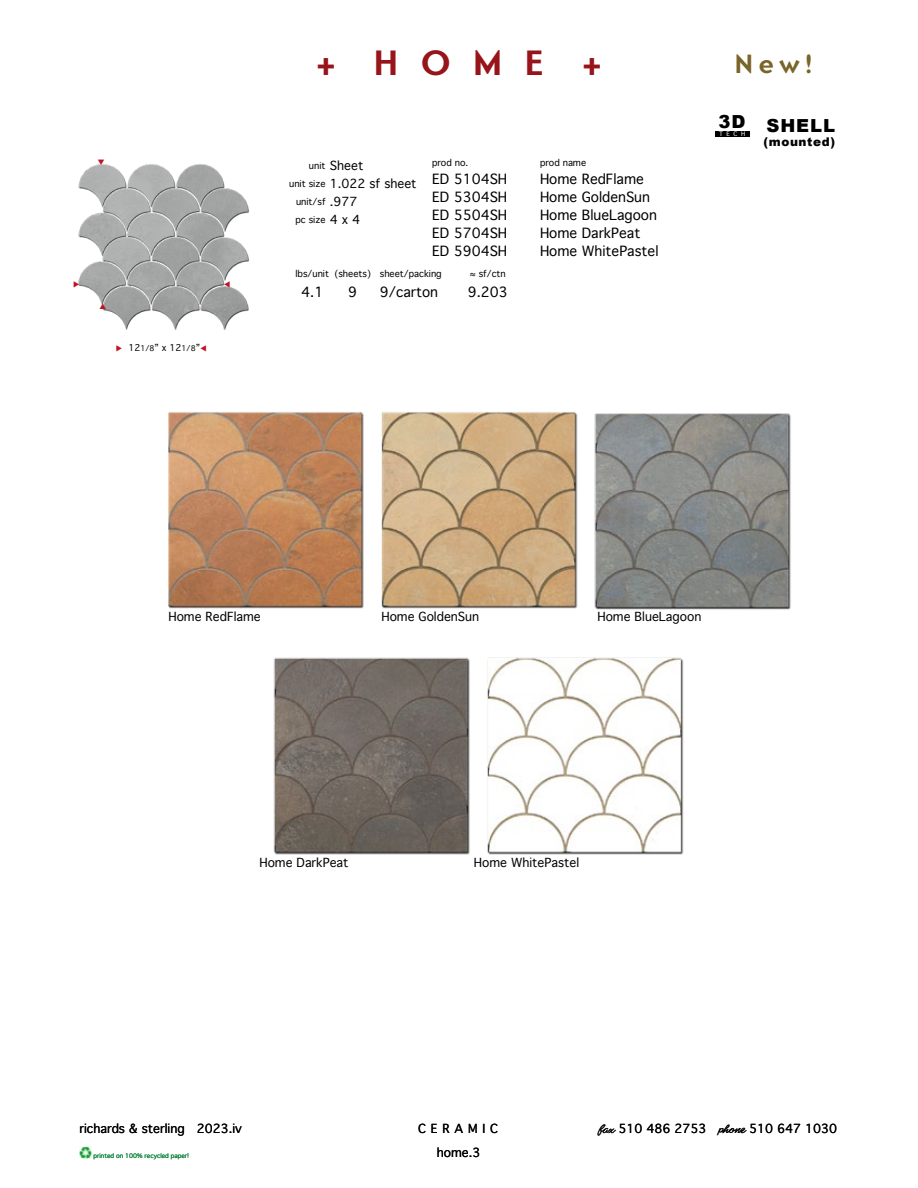
<style>
.page{position:relative;width:918px;height:1188px;background:#fff}
.page>*{position:absolute;margin:0;border:0;box-sizing:border-box;transform-origin:0 0}
.t1{font:700 36px "Ottomat OT";color:#97151a}
.t2{font:700 27px "Ottomat OT";color:#796529}
.t3{font:900 18px "Arial";letter-spacing:.05em;color:#000}
.t4{font:13.5px "Geneva";color:#000}
.t5{font:12px/18px "Geneva";color:#000}
.t6{font:900 12px "Arial";letter-spacing:.05em;color:#000}
.t7{font:12px "Geneva";letter-spacing:.4em;color:#000}
.t8{font:9px/18px "Geneva";color:#000;text-align:right}
.t9{font:6px "Geneva";color:#007e31}
.t10{font:6px "Geneva";color:#fff}
.s1{color:#bf1327}
.s2{font-size:7.5px}
.s3{font-family:"CC Matinee Idol"}
</style>
<div class="page">
<img style="left:168px;top:412px;width:623px;height:443px">
<svg style="left:79px;top:1146px;width:12px;height:13px"></svg>
<img style="left:78px;top:164px;width:171px;height:166px">
<div style="left:715px;top:131px;width:34px;height:6px;background:#000"></div>
<svg style="left:100px;top:303px;width:6px;height:6px"></svg>
<svg style="left:224px;top:282px;width:6px;height:6px"></svg>
<h1 class="t1" style="left:316px;top:40px;width:288px">+ H O M E +</h1>
<h2 class="t2" style="left:735px;top:47px;width:80px">New!</h2>
<p class="t8" style="left:116px;top:339px;width:92px"><span class="s1">◆</span> 12<span class="s2">1/8</span>” x 12<span class="s2">1/8</span>”<span class="s1">▼</span></p>
<p class="t5" style="left:330px;top:157px;width:88px">Sheet<br>1.022 sf sheet .977<br>4 x 4</p>
<p class="t8" style="left:289px;top:157px;width:38px">unit<br>unit size unit/sf pc size</p>
<p class="t8" style="left:432px;top:154px;width:38px">prod no.</p>
<p class="t8" style="left:540px;top:154px;width:48px">prod name</p>
<p class="t4" style="left:432px;top:172px;width:77px">ED 5104SH</p>
<p class="t4" style="left:540px;top:172px;width:105px">Home RedFlame</p>
<p class="t4" style="left:432px;top:190px;width:77px">ED 5304SH</p>
<p class="t4" style="left:540px;top:190px;width:111px">Home GoldenSun</p>
<p class="t4" style="left:432px;top:208px;width:77px">ED 5504SH</p>
<p class="t4" style="left:540px;top:208px;width:119px">Home BlueLagoon</p>
<p class="t4" style="left:432px;top:226px;width:77px">ED 5704SH</p>
<p class="t4" style="left:540px;top:226px;width:102px">Home DarkPeat</p>
<p class="t4" style="left:432px;top:244px;width:77px">ED 5904SH</p>
<p class="t4" style="left:540px;top:244px;width:120px">Home WhitePastel</p>
<p class="t8" style="left:295px;top:265px;width:148px">lbs/unit (sheets) sheet/packing</p>
<p class="t8" style="left:470px;top:265px;width:38px">≈ sf/ctn</p>
<p class="t4" style="left:301px;top:284px;width:24px">4.1</p>
<p class="t4" style="left:348px;top:284px;width:11px">9</p>
<p class="t4" style="left:380px;top:284px;width:60px">9/carton</p>
<p class="t4" style="left:468px;top:284px;width:42px">9.203</p>
<h3 class="t3" style="left:719px;top:108px;width:28px">3D</h3>
<p class="t10" style="left:719px;top:130px;width:28px">TECH</p>
<h3 class="t3" style="left:766px;top:112px;width:70px">SHELL</h3>
<p class="t6" style="left:764px;top:133px;width:73px">(mounted)</p>
<p class="t5" style="left:168px;top:608px;width:94px">Home RedFlame</p>
<p class="t5" style="left:381px;top:608px;width:99px">Home GoldenSun</p>
<p class="t5" style="left:597px;top:608px;width:105px">Home BlueLagoon</p>
<p class="t5" style="left:259px;top:854px;width:91px">Home DarkPeat</p>
<p class="t5" style="left:474px;top:854px;width:107px">Home WhitePastel</p>
<p class="t5" style="left:79px;top:1120px;width:164px">richards &amp; sterling 2023.iv</p>
<p class="t7" style="left:418px;top:1122px;width:81px">CERAMIC</p>
<p class="t5" style="left:598px;top:1120px;width:240px"><span class="s3">fax</span> 510 486 2753 <span class="s3">phone</span> 510 647 1030</p>
<p class="t9" style="left:94px;top:1153px;width:97px">printed on 100% recycled paper!</p>
<p class="t5" style="left:437px;top:1144px;width:45px">home.3</p>
</div>
